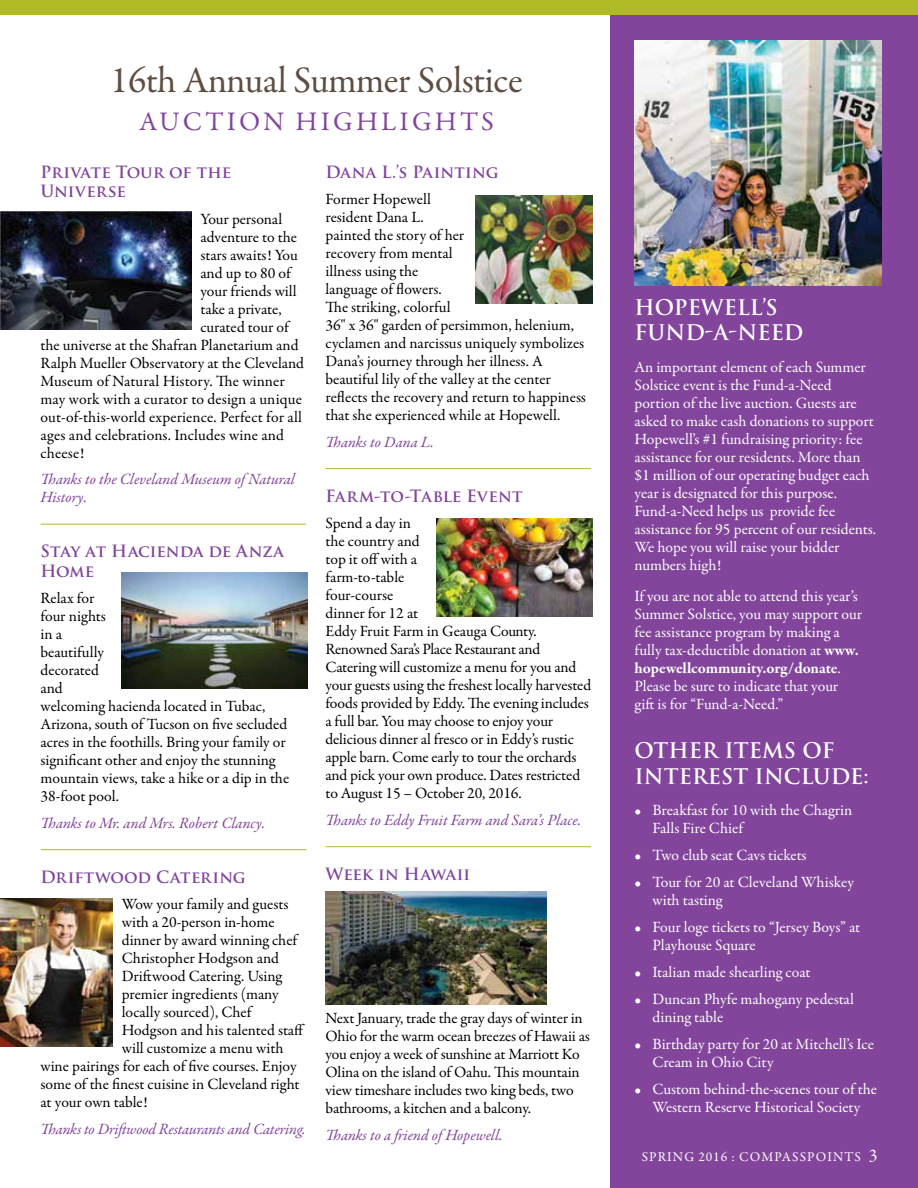
<style>
.page{position:relative;width:918px;height:1188px;background:#fff}
.page>*{position:absolute;margin:0;border:0;box-sizing:border-box;transform-origin:0 0}
.t1{font:37.5px "Garamond Premr Pro";letter-spacing:-.015em;color:#5e4d42}
.t2{font:27px "Garamond Premr Pro";letter-spacing:.12em;color:#82459b}
.t3{font:700 21px/25.2px "Trajan";color:#fff}
.t4{font:700 16.5px/19.5px "Trajan Pro";color:#82459b}
.t5{font:15.75px/18px "Garamond Premr Pro";letter-spacing:-.005em;color:#000}
.t6{font:15.75px/18px "Garamond Premr Pro";color:#fff}
.t7{font:italic 15.75px/18px "Garamond Premr Pro";letter-spacing:-.01em;color:#82459b}
.t8{font:13.5px "Garamond Premr Pro";letter-spacing:.08em;color:#fff}
.s1{font-weight:700}
.s2{font-size:18px}
</style>
<div class="page">
<div style="left:610px;top:14px;width:308px;height:1174px;background:#82459b"></div>
<img style="left:634px;top:41px;width:247px;height:245px">
<hr style="left:326px;top:468px;width:265px;height:1px;background:#b0ba25">
<hr style="left:326px;top:846px;width:265px;height:1px;background:#b0ba25">
<hr style="left:40px;top:524px;width:266px;height:1px;background:#b0ba25">
<hr style="left:41px;top:849px;width:265px;height:1px;background:#b0ba25">
<div style="left:0;top:0;width:918px;height:14px;background:#b0ba25"></div>
<img style="left:476px;top:195px;width:116px;height:108px">
<img style="left:0;top:899px;width:113px;height:148px">
<img style="left:436px;top:519px;width:156px;height:97px">
<img style="left:326px;top:891px;width:221px;height:114px">
<img style="left:0;top:212px;width:191px;height:117px">
<img style="left:121px;top:572px;width:187px;height:116px">
<h1 class="t1" style="left:110px;top:58px;width:414px">16th Annual Summer Solstice</h1>
<h2 class="t2" style="left:139px;top:105px;width:356px">AUCTION HIGHLIGHTS</h2>
<p class="t4" style="left:40px;top:162px;width:192px">Private Tour of the<br>Universe</p>
<p class="t5" style="left:200px;top:210px;width:83px">Your personal</p>
<p class="t5" style="left:200px;top:228px;width:98px">adventure to the</p>
<p class="t5" style="left:200px;top:246px;width:99px">stars awaits! You</p>
<p class="t5" style="left:200px;top:264px;width:92px">and up to 80 of</p>
<p class="t5" style="left:200px;top:282px;width:98px">your friends will</p>
<p class="t5" style="left:200px;top:300px;width:83px">take a private,</p>
<p class="t5" style="left:200px;top:318px;width:90px">curated tour of</p>
<p class="t5" style="left:41px;top:336px;width:260px">the universe at the Shafran Planetarium and</p>
<p class="t5" style="left:41px;top:354px;width:265px">Ralph Mueller Observatory at the Cleveland</p>
<p class="t5" style="left:41px;top:372px;width:246px">Museum of Natural History. The winner</p>
<p class="t5" style="left:41px;top:390px;width:263px">may work with a curator to design a unique</p>
<p class="t5" style="left:41px;top:408px;width:263px">out-of-this-world experience. Perfect for all</p>
<p class="t5" style="left:41px;top:426px;width:245px">ages and celebrations. Includes wine and</p>
<p class="t5" style="left:41px;top:444px;width:45px">cheese!</p>
<p class="t7" style="left:41px;top:471px;width:256px">Thanks to the Cleveland Museum of Natural<br>History.</p>
<p class="t4" style="left:40px;top:542px;width:245px">Stay at Hacienda de Anza<br>Home</p>
<p class="t5" style="left:40px;top:590px;width:250px">Relax for<br>four nights<br>in a<br>beautifully<br>decorated<br>and<br>welcoming hacienda located in Tubac,<br>Arizona, south of Tucson on five secluded acres in the foothills. Bring your family or significant other and enjoy the stunning mountain views, take a hike or a dip in the<br>38-foot pool.</p>
<p class="t7" style="left:40px;top:815px;width:226px">Thanks to Mr. and Mrs. Robert Clancy.</p>
<p class="t4" style="left:40px;top:867px;width:207px">Driftwood Catering</p>
<p class="t5" style="left:122px;top:896px;width:168px">Wow your family and guests</p>
<p class="t5" style="left:122px;top:914px;width:154px">with a 20-person in-home</p>
<p class="t5" style="left:122px;top:932px;width:177px">dinner by award winning chef</p>
<p class="t5" style="left:122px;top:950px;width:159px">Christopher Hodgson and</p>
<p class="t5" style="left:122px;top:968px;width:162px">Driftwood Catering. Using</p>
<p class="t5" style="left:122px;top:986px;width:158px">premier ingredients (many</p>
<p class="t5" style="left:122px;top:1004px;width:131px">locally sourced), Chef</p>
<p class="t5" style="left:122px;top:1022px;width:185px">Hodgson and his talented staff</p>
<p class="t5" style="left:122px;top:1040px;width:163px">will customize a menu with</p>
<p class="t5" style="left:41px;top:1058px;width:258px">wine pairings for each of five courses. Enjoy</p>
<p class="t5" style="left:41px;top:1076px;width:261px">some of the finest cuisine in Cleveland right</p>
<p class="t5" style="left:41px;top:1094px;width:109px">at your own table!</p>
<p class="t7" style="left:41px;top:1121px;width:267px">Thanks to Driftwood Restaurants and Catering.</p>
<p class="t4" style="left:326px;top:162px;width:175px">Dana L.’s Painting</p>
<p class="t5" style="left:326px;top:191px;width:262px">Former Hopewell<br>resident Dana L.<br>painted the story of her<br>recovery from mental<br>illness using the<br>language of flowers.<br>The striking, colorful<br>36" x 36" garden of persimmon, helenium, cyclamen and narcissus uniquely symbolizes<br>Dana’s journey through her illness. A beautiful lily of the valley at the center reflects the recovery and return to happiness that she experienced while at Hopewell.</p>
<p class="t7" style="left:326px;top:434px;width:110px">Thanks to Dana L.</p>
<p class="t4" style="left:326px;top:486px;width:199px">Farm-to-Table Event</p>
<p class="t5" style="left:326px;top:515px;width:267px">Spend a day in<br>the country and<br>top it off with a<br>farm-to-table<br>four-course<br>dinner for 12 at<br>Eddy Fruit Farm in Geauga County.<br>Renowned Sara’s Place Restaurant and<br>Catering will customize a menu for you and your guests using the freshest locally harvested foods provided by Eddy. The evening includes a full bar. You may choose to enjoy your delicious dinner al fresco or in Eddy’s rustic apple barn. Come early to tour the orchards and pick your own produce. Dates restricted to August 15 – October 20, 2016.</p>
<p class="t7" style="left:326px;top:812px;width:257px">Thanks to Eddy Fruit Farm and Sara’s Place.</p>
<p class="t4" style="left:326px;top:864px;width:146px">Week in Hawaii</p>
<p class="t5" style="left:326px;top:1009px;width:266px">Next January, trade the gray days of winter in Ohio for the warm ocean breezes of Hawaii as you enjoy a week of sunshine at Marriott Ko Olina on the island of Oahu. This mountain view timeshare includes two king beds, two bathrooms, a kitchen and a balcony.</p>
<p class="t7" style="left:326px;top:1127px;width:179px">Thanks to a friend of Hopewell.</p>
<h3 class="t3" style="left:634px;top:295px;width:171px">HOPEWELL’S<br>FUND-A-NEED</h3>
<p class="t6" style="left:634px;top:358px;width:243px">An important element of each Summer Solstice event is the Fund-a-Need portion of the live auction. Guests are asked to make cash donations to support Hopewell’s #1 fundraising priority: fee assistance for our residents. More than $1 million of our operating budget each year is designated for this purpose.<br>Fund-a-Need helps us provide fee assistance for 95 percent of our residents.<br>We hope you will raise your bidder numbers high!</p>
<p class="t6" style="left:634px;top:588px;width:229px">If you are not able to attend this year’s Summer Solstice, you may support our fee assistance program by making a fully tax-deductible donation at <span class="s1">www. hopewellcommunity.org/donate</span>.<br>Please be sure to indicate that your gift is for “Fund-a-Need.”</p>
<h3 class="t3" style="left:634px;top:738px;width:236px">OTHER ITEMS OF<br>INTEREST INCLUDE:</h3>
<p class="t6" style="left:653px;top:801px;width:201px;text-indent:-18px">• Breakfast for 10 with the Chagrin<br>Falls Fire Chief</p>
<p class="t6" style="left:634px;top:846px;width:174px">• Two club seat Cavs tickets</p>
<p class="t6" style="left:653px;top:873px;width:203px;text-indent:-18px">• Tour for 20 at Cleveland Whiskey with tasting</p>
<p class="t6" style="left:653px;top:918px;width:209px;text-indent:-18px">• Four loge tickets to “Jersey Boys” at<br>Playhouse Square</p>
<p class="t6" style="left:634px;top:963px;width:178px">• Italian made shearling coat</p>
<p class="t6" style="left:653px;top:990px;width:203px;text-indent:-18px">• Duncan Phyfe mahogany pedestal dining table</p>
<p class="t6" style="left:653px;top:1035px;width:223px;text-indent:-18px">• Birthday party for 20 at Mitchell’s Ice<br>Cream in Ohio City</p>
<p class="t6" style="left:634px;top:1080px;width:244px;text-align:center">• Custom behind-the-scenes tour of the<br>Western Reserve Historical Society</p>
<p class="t8" style="left:642px;top:1148px;width:237px">SPRING 2016 : COMPASSPOINTS <span class="s2">3</span></p>
</div>
